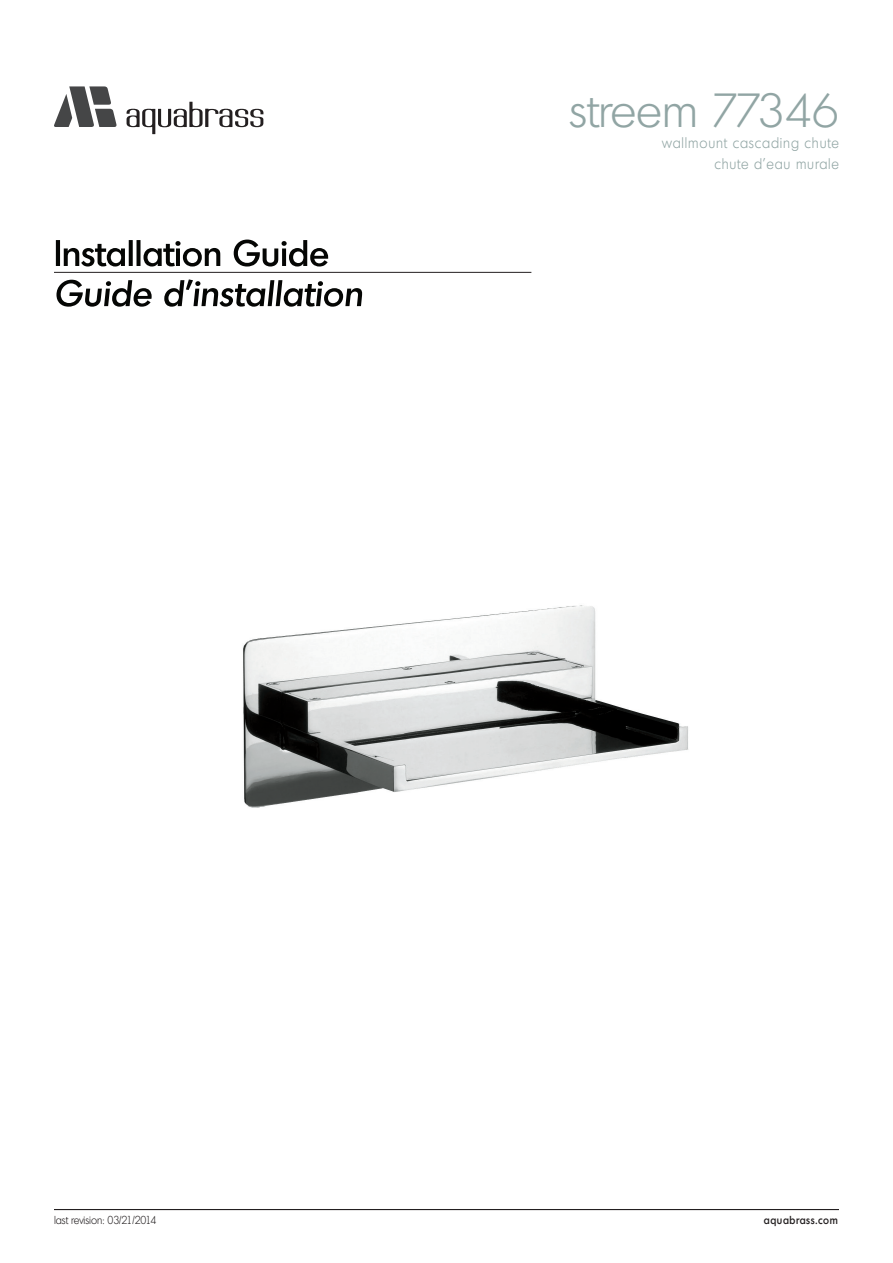
<style>
.page{position:relative;width:893px;height:1263px;background:#fff}
.page>*{position:absolute;margin:0;border:0;box-sizing:border-box;transform-origin:0 0}
.t1{font:300 46.5px "Montreal Serial";color:#91a5a4}
.t2{font:300 15px/21px "Montreal Serial";letter-spacing:.06em;color:#91a5a4;text-align:right;scale:.9 1}
.designer{font:300 11.25px "Montreal Serial";color:#231f20;scale:.9 1}
.t3{font:500 11.25px "Montreal Serial";letter-spacing:.06em;color:#231f20;scale:.9 1}
</style>
<div class="page">
<hr style="left:54px;top:1209px;width:785px;height:1px;background:#231f20">
<svg style="left:54px;top:86px;width:63px;height:41px"></svg>
<svg style="left:127px;top:102px;width:136px;height:32px"></svg>
<svg style="left:56px;top:279px;width:306px;height:28px"></svg>
<hr style="left:54px;top:272px;width:477px;height:1px;background:#231f20">
<svg style="left:56px;top:240px;width:272px;height:26px"></svg>
<img style="left:243px;top:605px;width:446px;height:203px">
<h1 class="t1" style="left:570px;top:82px;width:271px">streem 77346</h1>
<p class="t2" style="left:662px;top:132px;width:198px">wallmount cascading chute chute d’eau murale</p>
<p class="designer" style="left:54px;top:1213px;width:115px">last revision: 03/21/2014</p>
<p class="t3" style="left:764px;top:1213px;width:84px">aquabrass.com</p>
</div>
